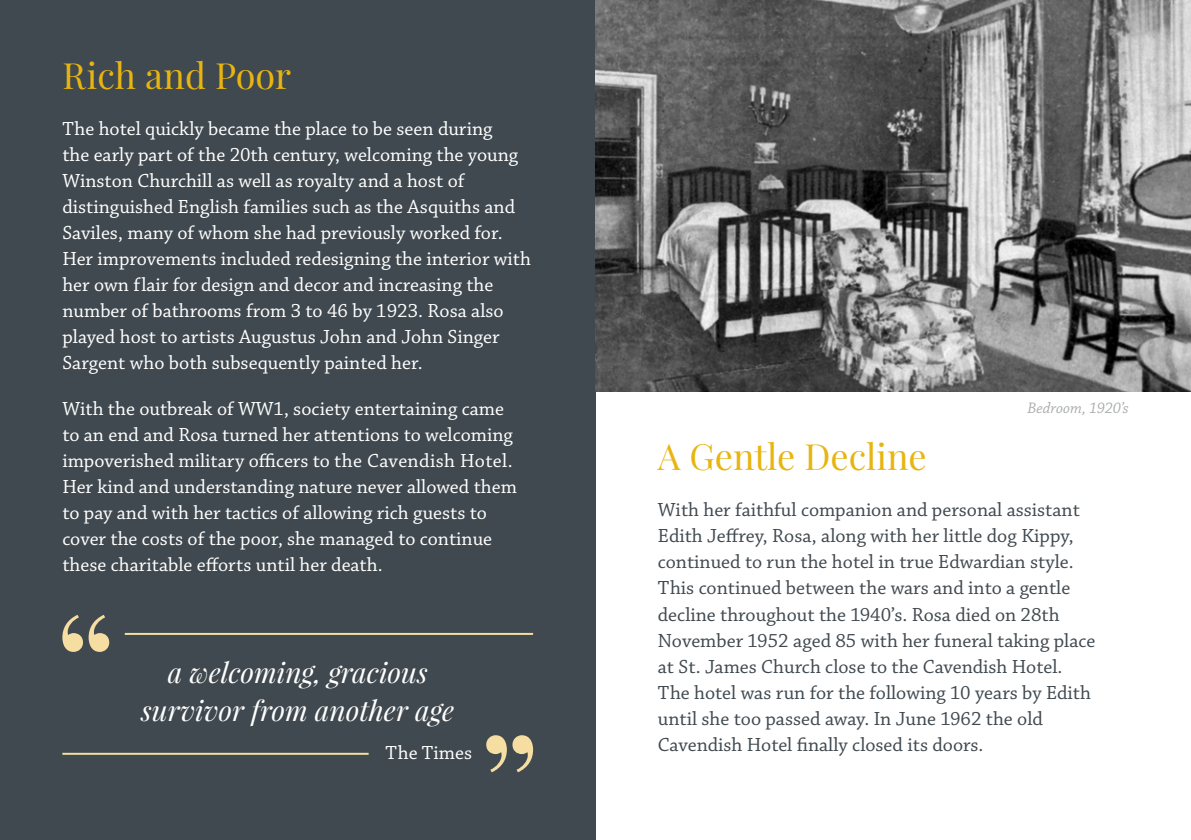
<style>
.page{position:relative;width:1191px;height:840px;background:#fff}
.page>*{position:absolute;margin:0;border:0;box-sizing:border-box;transform-origin:0 0}
.t1{font:36px "Playfair Display";color:#e8b510}
.t2{font:italic 28px "Playfair Display";color:#fff}
.t3{font:20px/26px "Chaparral Pro";color:#fff}
.t4{font:20px/26px "Chaparral Pro";color:#40494f}
.t5{font:italic 16px "Chaparral Pro";color:#abadad}
</style>
<div class="page">
<div style="left:0;top:0;width:595px;height:839px;background:#40494f"></div>
<img style="left:595px;top:0;width:596px;height:391px">
<hr style="left:125px;top:632px;width:408px;height:2px;background:#f6dda1">
<hr style="left:62px;top:752px;width:307px;height:2px;background:#f6dda1">
<svg style="left:62px;top:615px;width:47px;height:36px"></svg>
<svg style="left:486px;top:735px;width:47px;height:37px"></svg>
<p class="t1" style="left:62px;top:53px;width:230px">Rich and Poor</p>
<p class="t3" style="left:62px;top:116px;width:470px">The hotel quickly became the place to be seen during<br>the early part of the 20th century, welcoming the young Winston Churchill as well as royalty and a host of distinguished English families such as the Asquiths and Saviles, many of whom she had previously worked for.<br>Her improvements included redesigning the interior with her own flair for design and decor and increasing the number of bathrooms from 3 to 46 by 1923. Rosa also played host to artists Augustus John and John Singer Sargent who both subsequently painted her.</p>
<p class="t3" style="left:62px;top:396px;width:456px">With the outbreak of WW1, society entertaining came to an end and Rosa turned her attentions to welcoming impoverished military officers to the Cavendish Hotel.<br>Her kind and understanding nature never allowed them to pay and with her tactics of allowing rich guests to cover the costs of the poor, she managed to continue these charitable efforts until her death.</p>
<p class="t2" style="left:168px;top:653px;width:261px">a welcoming, gracious</p>
<p class="t2" style="left:141px;top:691px;width:314px">survivor from another age</p>
<p class="t3" style="left:386px;top:740px;width:88px">The Times</p>
<p class="t5" style="left:1027px;top:399px;width:103px">Bedroom, 1920’s</p>
<p class="t1" style="left:658px;top:434px;width:270px">A Gentle Decline</p>
<p class="t4" style="left:658px;top:497px;width:439px">With her faithful companion and personal assistant Edith Jeffrey, Rosa, along with her little dog Kippy, continued to run the hotel in true Edwardian style.<br>This continued between the wars and into a gentle decline throughout the 1940’s. Rosa died on 28th November 1952 aged 85 with her funeral taking place at St. James Church close to the Cavendish Hotel.<br>The hotel was run for the following 10 years by Edith until she too passed away. In June 1962 the old Cavendish Hotel finally closed its doors.</p>
</div>
